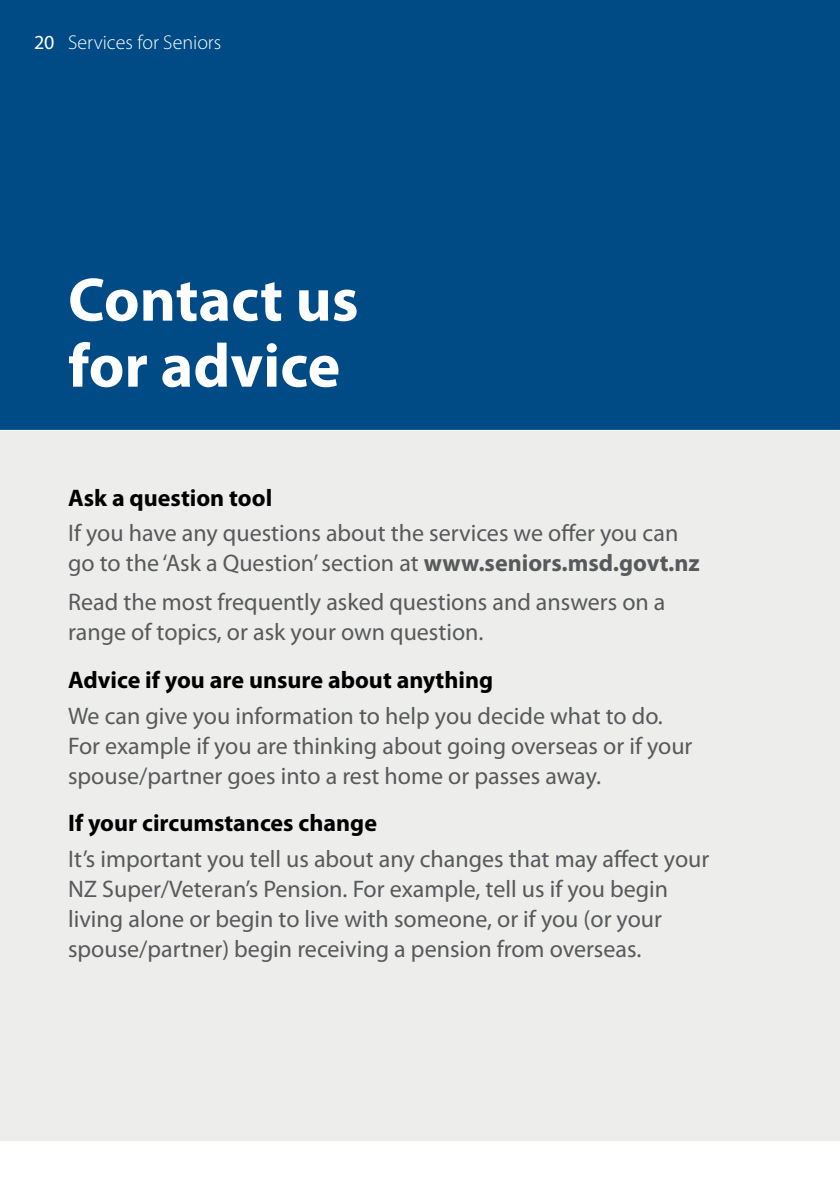
<style>
.page{position:relative;width:840px;height:1191px;background:#fff}
.page>*{position:absolute;margin:0;border:0;box-sizing:border-box;transform-origin:0 0}
.t1{font:700 62px/66px "Myriad Pro";color:#fff}
.Body{font:24px/30px "Myriad Pro";color:#58595b}
.t2{font:700 24px "Myriad Pro";color:#000}
.t3{font:300 20px "Myriad Pro";color:#fff}
.s1{font-weight:400}
.s2{font-weight:700}
</style>
<div class="page">
<div style="left:0;top:428px;width:839px;height:713px;background:#ededec"></div>
<div style="left:0;top:0;width:839px;height:431px;background:#004b85"></div>
<hr style="left:0;top:430px;width:839px;height:2px;background:#fff">
<p class="t3" style="left:34px;top:30px;width:189px"><span class="s1">20</span> Services for Seniors</p>
<h1 class="t1" style="left:68px;top:265px;width:292px">Contact us for advice</h1>
<h3 class="t2" style="left:68px;top:482px;width:206px">Ask a question tool</h3>
<p class="Body" style="left:68px;top:518px;width:633px">If you have any questions about the services we offer you can go to the ‘Ask a Question’ section at <span class="s2">www.seniors.msd.govt.nz</span></p>
<p class="Body" style="left:68px;top:586px;width:598px">Read the most frequently asked questions and answers on a range of topics, or ask your own question.</p>
<h3 class="t2" style="left:68px;top:664px;width:426px">Advice if you are unsure about anything</h3>
<p class="Body" style="left:68px;top:700px;width:625px">We can give you information to help you decide what to do.<br>For example if you are thinking about going overseas or if your spouse/partner goes into a rest home or passes away.</p>
<h3 class="t2" style="left:68px;top:807px;width:310px">If your circumstances change</h3>
<p class="Body" style="left:68px;top:843px;width:642px">It’s important you tell us about any changes that may affect your NZ Super/Veteran’s Pension. For example, tell us if you begin living alone or begin to live with someone, or if you (or your spouse/partner) begin receiving a pension from overseas.</p>
</div>
